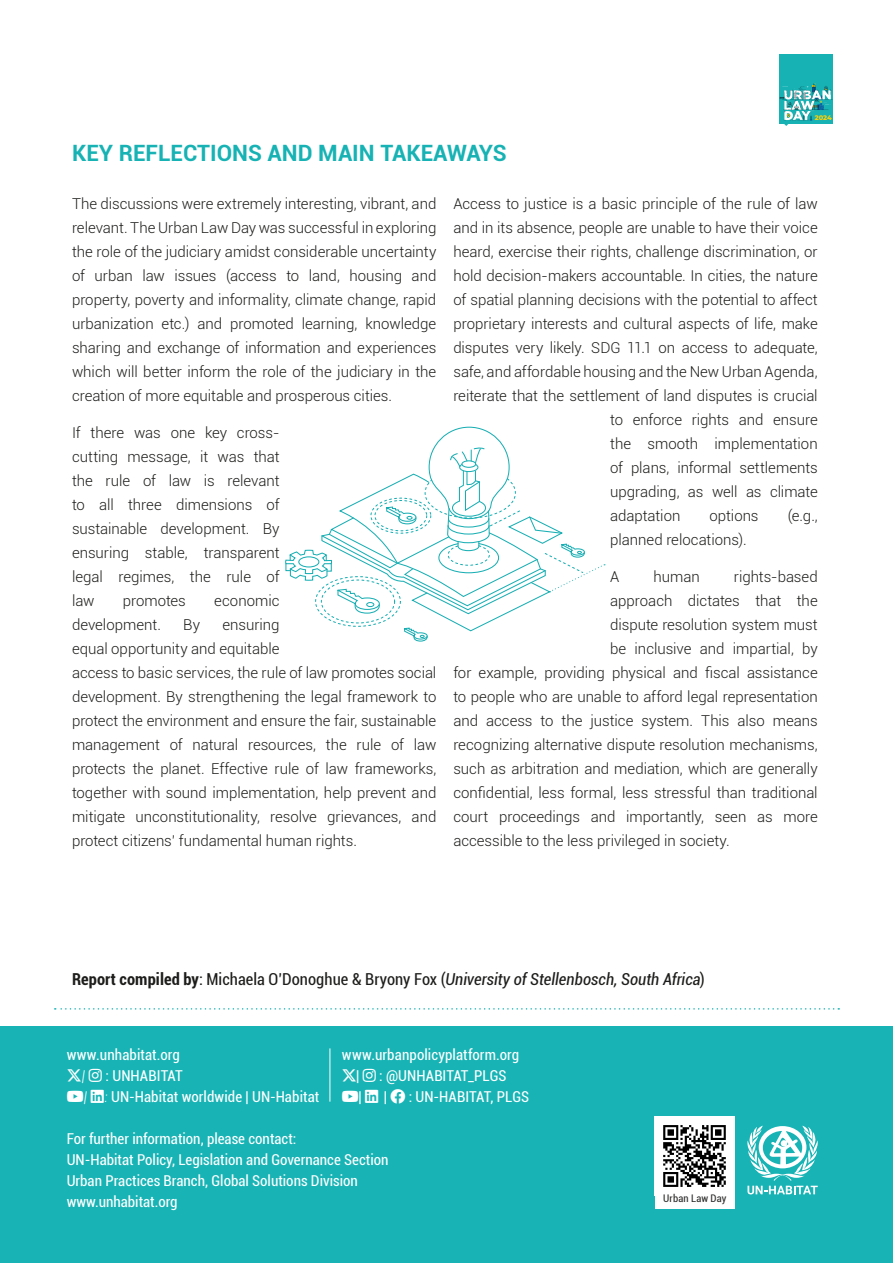
<style>
.page{position:relative;width:893px;height:1263px;background:#fff}
.page>*{position:absolute;margin:0;border:0;box-sizing:border-box;transform-origin:0 0}
.t1{font:700 22.5px "Roboto";color:#17b2b4}
.t2{font:500 18px "Roboto";color:#fff}
.TOC_body_text{font:italic condensed 16.5px "Roboto";color:#1d1d1b}
.t3{font:300 15px/24px "Roboto";color:#1d1d1b;text-align:justify}
.Paragraph_Style_1{font:condensed 15px "Roboto";color:#fff}
.t4{font:condensed 10.5px "Roboto";letter-spacing:.02em;color:#2e2d2c}
.t5{font:800 6.6px "Montserrat";color:#ffcf01}
.s1{font-weight:700;font-style:normal}
.s2{font-style:normal}
.s3{font-weight:300;font-style:italic;font-stretch:normal}
</style>
<div class="page">
<div style="left:779px;top:54px;width:54px;height:70px;background:#17b2b4"></div>
<svg style="left:779px;top:83px;width:53px;height:43px"></svg>
<div style="left:0;top:1026px;width:893px;height:237px;background:#17b3b5"></div>
<svg style="left:55px;top:1008px;width:784px;height:2px"></svg>
<hr style="left:330px;top:1048px;width:1px;height:54px;background:#fff">
<svg style="left:747px;top:1125px;width:71px;height:69px"></svg>
<svg style="left:285px;top:426px;width:320px;height:216px"></svg>
<img style="left:655px;top:1116px;width:80px;height:73px">
<div style="left:655px;top:1189px;width:80px;height:20px;background:#fff"></div>
<p class="t5" style="left:815px;top:113px;width:19px">2024</p>
<p class="t1" style="left:72px;top:137px;width:436px">KEY REFLECTIONS AND MAIN TAKEAWAYS</p>
<p class="t3" style="left:72px;top:191px;width:366px">The discussions were extremely interesting, vibrant, and relevant. The Urban Law Day was successful in exploring the role of the judiciary amidst considerable uncertainty of urban law issues (access to land, housing and property, poverty and informality, climate change, rapid urbanization etc.) and promoted learning, knowledge sharing and exchange of information and experiences which will better inform the role of the judiciary in the creation of more equitable and prosperous cities.</p>
<p class="t3" style="left:72px;top:420px;width:209px">If there was one key cross&shy;cutting message, it was that the rule of law is relevant to all three dimensions of sustainable development. By ensuring stable, transparent legal regimes, the rule of law</p>
<p class="t3" style="left:453px;top:191px;width:366px">Access to justice is a basic principle of the rule of law</p>
<p class="t3" style="left:453px;top:215px;width:366px">and in its absence, people are unable to have their voice</p>
<p class="t3" style="left:453px;top:239px;width:366px">heard, exercise their rights, challenge discrimination, or</p>
<p class="t3" style="left:453px;top:263px;width:366px">hold decision-makers accountable. In cities, the nature</p>
<p class="t3" style="left:453px;top:287px;width:366px">of spatial planning decisions with the potential to affect</p>
<p class="t3" style="left:453px;top:311px;width:366px">proprietary interests and cultural aspects of life, make</p>
<p class="t3" style="left:453px;top:335px;width:366px">disputes very likely. SDG 11.1 on access to adequate,</p>
<p class="t3" style="left:453px;top:359px;width:366px">safe, and affordable housing and the New Urban Agenda,</p>
<p class="t3" style="left:453px;top:383px;width:366px">reiterate that the settlement of land disputes is crucial</p>
<p class="t3" style="left:610px;top:407px;width:209px">to enforce rights and ensure</p>
<p class="t3" style="left:610px;top:431px;width:209px">the smooth implementation</p>
<p class="t3" style="left:610px;top:455px;width:209px">of plans, informal settlements</p>
<p class="t3" style="left:610px;top:479px;width:209px">upgrading, as well as climate</p>
<p class="t3" style="left:610px;top:503px;width:72px">adaptation</p>
<p class="t3" style="left:710px;top:503px;width:51px">options</p>
<p class="t3" style="left:788px;top:503px;width:31px">(e.g.,</p>
<p class="t3" style="left:610px;top:527px;width:135px">planned relocations).</p>
<p class="t3" style="left:610px;top:564px;width:11px">A</p>
<p class="t3" style="left:653px;top:564px;width:48px">human</p>
<p class="t3" style="left:734px;top:564px;width:85px">rights-based</p>
<p class="t3" style="left:610px;top:588px;width:209px">approach dictates that the</p>
<p class="t3" style="left:610px;top:612px;width:209px">dispute resolution system must</p>
<p class="t3" style="left:610px;top:636px;width:209px">be inclusive and impartial, by</p>
<p class="t3" style="left:453px;top:660px;width:366px">for example, providing physical and fiscal assistance</p>
<p class="t3" style="left:453px;top:684px;width:366px">to people who are unable to afford legal representation</p>
<p class="t3" style="left:453px;top:708px;width:366px">and access to the justice system. This also means</p>
<p class="t3" style="left:453px;top:732px;width:366px">recognizing alternative dispute resolution mechanisms,</p>
<p class="t3" style="left:453px;top:756px;width:366px">such as arbitration and mediation, which are generally</p>
<p class="t3" style="left:453px;top:780px;width:366px">confidential, less formal, less stressful than traditional</p>
<p class="t3" style="left:453px;top:804px;width:366px">court proceedings and importantly, seen as more</p>
<p class="t3" style="left:453px;top:828px;width:275px">accessible to the less privileged in society.</p>
<p class="t3" style="left:123px;top:588px;width:65px">promotes</p>
<p class="t3" style="left:214px;top:588px;width:67px">economic</p>
<p class="t3" style="left:72px;top:612px;width:88px">development.</p>
<p class="t3" style="left:183px;top:612px;width:18px">By</p>
<p class="t3" style="left:72px;top:612px;width:366px;text-align:left;text-indent:150px">ensuring<br>equal opportunity and equitable<br>access to basic services, the rule of law promotes social development. By strengthening the legal framework to protect the environment and ensure the fair, sustainable management of natural resources, the rule of law protects the planet. Effective rule of law frameworks, together with sound implementation, help prevent and mitigate unconstitutionality, resolve grievances, and protect citizens’ fundamental human rights.</p>
<p class="TOC_body_text" style="left:72px;top:967px;width:634px"><span class="s1">Report compiled by</span><span class="s2">: Michaela O’Donoghue &amp; Bryony Fox (</span>University of Stellenbosch, South Africa<span class="s2">)</span></p>
<p class="Paragraph_Style_1" style="left:67px;top:1044px;width:115px">www.unhabitat.org</p>
<p class="Paragraph_Style_1" style="left:67px;top:1065px;width:117px">▼▼<span class="s3">|</span> ■▲▼ : UNHABITAT</p>
<p class="Paragraph_Style_1" style="left:67px;top:1086px;width:254px">□◆▼◆<span class="s3">| :</span> UN-Habitat worldwide | UN-Habitat</p>
<p class="Paragraph_Style_1" style="left:342px;top:1044px;width:179px">www.urbanpolicyplatform.org</p>
<p class="Paragraph_Style_1" style="left:342px;top:1065px;width:166px">▼▼| ■▲▼ : @UNHABITAT_PLGS</p>
<p class="Paragraph_Style_1" style="left:342px;top:1086px;width:21px">□◆▼◆|</p>
<p class="Paragraph_Style_1" style="left:384px;top:1086px;width:147px">| □□ : UN-HABITAT, PLGS</p>
<p class="Paragraph_Style_1" style="left:67px;top:1128px;width:231px">For further information, please contact:</p>
<p class="Paragraph_Style_1" style="left:67px;top:1149px;width:323px">UN-Habitat Policy, Legislation and Governance Section</p>
<p class="Paragraph_Style_1" style="left:67px;top:1170px;width:293px">Urban Practices Branch, Global Solutions Division</p>
<p class="Paragraph_Style_1" style="left:67px;top:1191px;width:112px">www.unhabitat.org</p>
<p class="t2" style="left:72px;top:1182px;width:19px">17</p>
<p class="t4" style="left:663px;top:1190px;width:65px">Urban Law Day</p>
</div>
